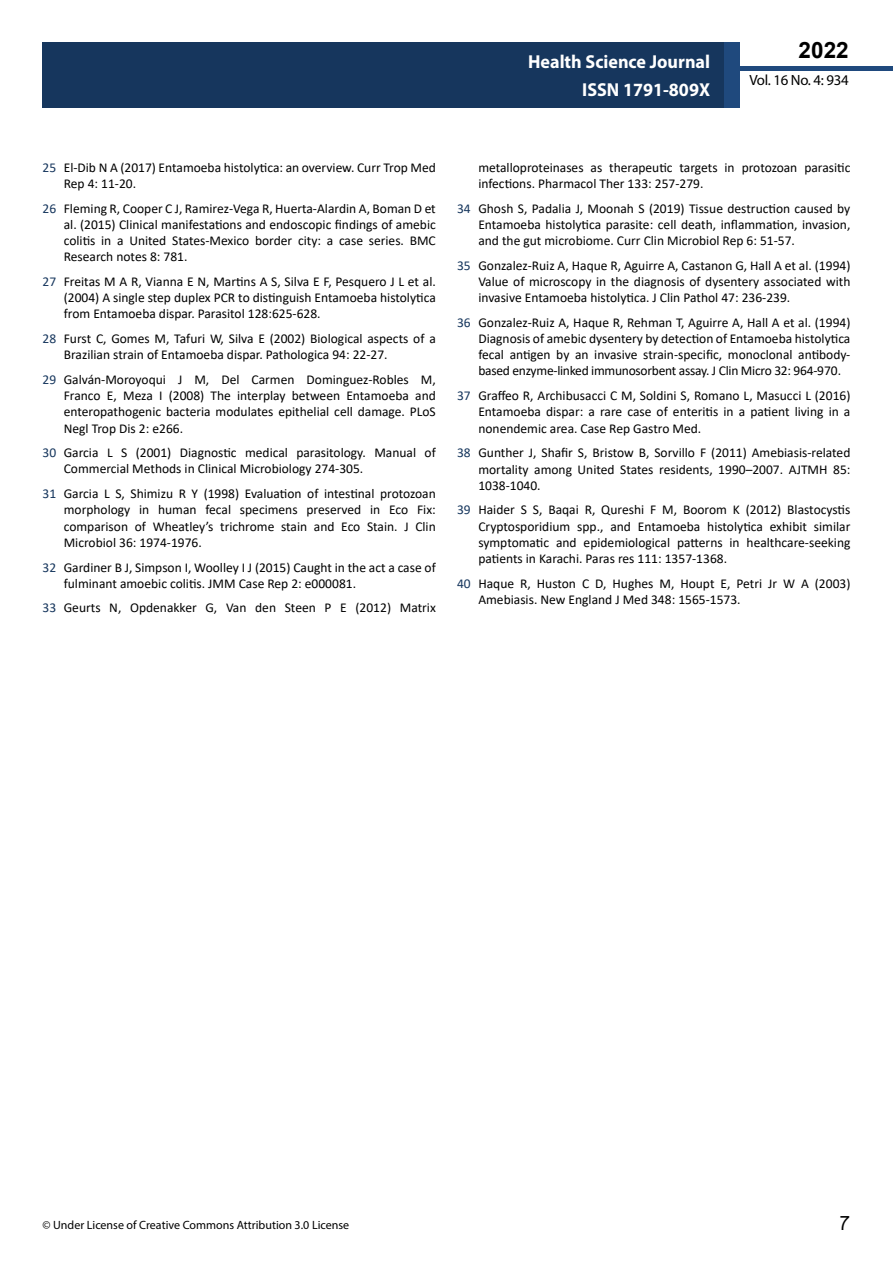
<style>
.page{position:relative;width:893px;height:1263px;background:#fff}
.page>*{position:absolute;margin:0;border:0;box-sizing:border-box;transform-origin:0 0}
.t1{font:25.5px "Tunga";color:#000}
.t2{font:700 22.5px "Arial";color:#000}
.t3{font:700 18.75px/27.2px "Myriad Pro";color:#fff;text-align:right;scale:.96 1}
.t4{font:14.85px "Myriad Pro";letter-spacing:-.02em;color:#000}
.t5{font:13.5px/16.2px "Calibri";color:#000;text-align:justify}
.t6{font:12px "Myriad Pro";color:#000}
.s1{color:#16365d}
</style>
<div class="page">
<div style="left:722px;top:66px;width:171px;height:5px;background:#1f497d"></div>
<div style="left:43px;top:42px;width:682px;height:66px;background:#16365d"></div>
<div style="left:725px;top:42px;width:15px;height:66px;background:#1f497d"></div>
<h3 class="t3" style="left:528px;top:48px;width:191px">Health Science Journal<br>ISSN 1791-809X</h3>
<h2 class="t2" style="left:799px;top:35px;width:52px">2022</h2>
<p class="t4" style="left:749px;top:71px;width:101px">Vol. 16 No. 4: 934</p>
<p class="t5" style="left:64px;top:159px;width:374px;text-indent:-21px"><span class="s1">25</span> El-Dib N A (2017) Entamoeba histolytica: an overview. Curr Trop Med<br>Rep 4: 11-20.</p>
<p class="t5" style="left:64px;top:200px;width:374px;text-indent:-21px"><span class="s1">26</span> Fleming R, Cooper C J, Ramirez-Vega R, Huerta-Alardin A, Boman D et al. (2015) Clinical manifestations and endoscopic findings of amebic colitis in a United States-Mexico border city: a case series. BMC Research notes 8: 781.</p>
<p class="t5" style="left:64px;top:273px;width:374px;text-indent:-21px"><span class="s1">27</span> Freitas M A R, Vianna E N, Martins A S, Silva E F, Pesquero J L et al. (2004) A single step duplex PCR to distinguish Entamoeba histolytica from Entamoeba dispar. Parasitol 128:625-628.</p>
<p class="t5" style="left:64px;top:330px;width:374px;text-indent:-21px"><span class="s1">28</span> Furst C, Gomes M, Tafuri W, Silva E (2002) Biological aspects of a<br>Brazilian strain of Entamoeba dispar. Pathologica 94: 22-27.</p>
<p class="t5" style="left:64px;top:371px;width:374px;text-indent:-21px"><span class="s1">29</span> Galván-Moroyoqui J M, Del Carmen Dominguez-Robles M, Franco E, Meza I (2008) The interplay between Entamoeba and enteropathogenic bacteria modulates epithelial cell damage. PLoS Negl Trop Dis 2: e266.</p>
<p class="t5" style="left:64px;top:444px;width:374px;text-indent:-21px"><span class="s1">30</span> Garcia L S (2001) Diagnostic medical parasitology. Manual of<br>Commercial Methods in Clinical Microbiology 274-305.</p>
<p class="t5" style="left:64px;top:485px;width:374px;text-indent:-21px"><span class="s1">31</span> Garcia L S, Shimizu R Y (1998) Evaluation of intestinal protozoan morphology in human fecal specimens preserved in Eco Fix: comparison of Wheatley’s trichrome stain and Eco Stain. J Clin Microbiol 36: 1974-1976.</p>
<p class="t5" style="left:64px;top:559px;width:374px;text-indent:-21px"><span class="s1">32</span> Gardiner B J, Simpson I, Woolley I J (2015) Caught in the act a case of fulminant amoebic colitis. JMM Case Rep 2: e000081.</p>
<p class="t5" style="left:43px;top:599px;width:395px"><span class="s1">33</span> Geurts N, Opdenakker G, Van den Steen P E (2012) Matrix</p>
<p class="t5" style="left:478px;top:159px;width:374px">metalloproteinases as therapeutic targets in protozoan parasitic infections. Pharmacol Ther 133: 257-279.</p>
<p class="t5" style="left:478px;top:200px;width:374px;text-indent:-21px"><span class="s1">34</span> Ghosh S, Padalia J, Moonah S (2019) Tissue destruction caused by Entamoeba histolytica parasite: cell death, inflammation, invasion, and the gut microbiome. Curr Clin Microbiol Rep 6: 51-57.</p>
<p class="t5" style="left:478px;top:257px;width:374px;text-indent:-21px"><span class="s1">35</span> Gonzalez-Ruiz A, Haque R, Aguirre A, Castanon G, Hall A et al. (1994)<br>Value of microscopy in the diagnosis of dysentery associated with invasive Entamoeba histolytica. J Clin Pathol 47: 236-239.</p>
<p class="t5" style="left:478px;top:314px;width:374px;text-indent:-21px"><span class="s1">36</span> Gonzalez-Ruiz A, Haque R, Rehman T, Aguirre A, Hall A et al. (1994)<br>Diagnosis of amebic dysentery by detection of Entamoeba histolytica fecal antigen by an invasive strain-specific, monoclonal antibody&shy;based enzyme-linked immunosorbent assay. J Clin Micro 32: 964-970.</p>
<p class="t5" style="left:478px;top:387px;width:374px;text-indent:-21px"><span class="s1">37</span> Graffeo R, Archibusacci C M, Soldini S, Romano L, Masucci L (2016)<br>Entamoeba dispar: a rare case of enteritis in a patient living in a nonendemic area. Case Rep Gastro Med.</p>
<p class="t5" style="left:478px;top:444px;width:374px;text-indent:-21px"><span class="s1">38</span> Gunther J, Shafir S, Bristow B, Sorvillo F (2011) Amebiasis-related mortality among United States residents, 1990–2007. AJTMH 85:<br>1038-1040.</p>
<p class="t5" style="left:478px;top:501px;width:374px;text-indent:-21px"><span class="s1">39</span> Haider S S, Baqai R, Qureshi F M, Boorom K (2012) Blastocystis Cryptosporidium spp., and Entamoeba histolytica exhibit similar symptomatic and epidemiological patterns in healthcare-seeking patients in Karachi. Paras res 111: 1357-1368.</p>
<p class="t5" style="left:478px;top:575px;width:374px;text-indent:-21px"><span class="s1">40</span> Haque R, Huston C D, Hughes M, Houpt E, Petri Jr W A (2003)<br>Amebiasis. New England J Med 348: 1565-1573.</p>
<p class="t6" style="left:43px;top:1218px;width:308px">© Under License of Creative Commons Attribution 3.0 License</p>
<h1 class="t1" style="left:839px;top:1206px;width:11px">7</h1>
</div>
